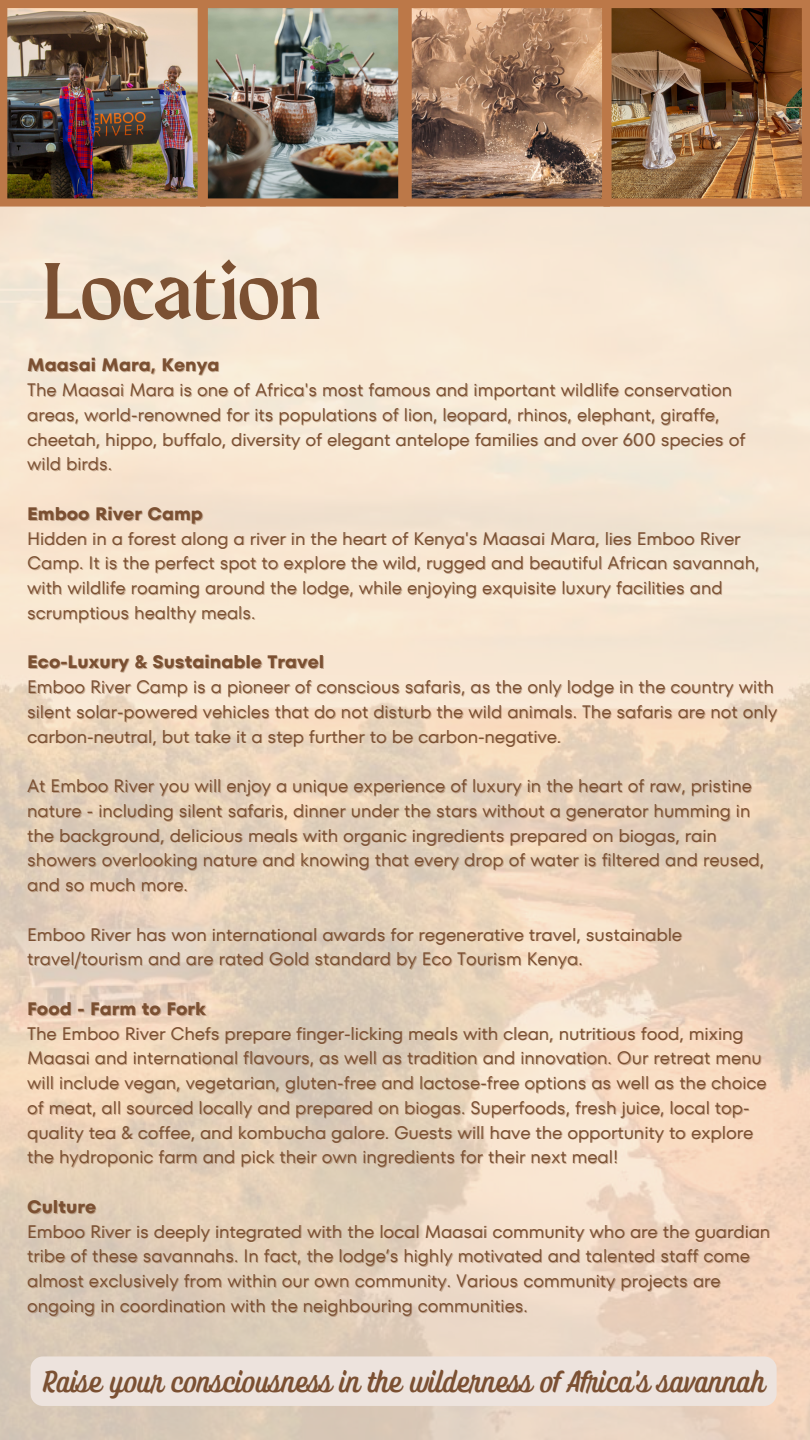
<style>
.page{position:relative;width:810px;height:1440px;background:#fff}
.page>*{position:absolute;margin:0;border:0;box-sizing:border-box;transform-origin:0 0}
.t1{font:80px "Maragsa Display";color:#7b5032}
.t2{font:30px "Ayr Tropika Island Script Casual";color:#7b5032}
.t3{font:18px/24.8px "TT Fors";color:#7b5032}
.t4{font:700 18px "TT Fors";color:#7b5032}
</style>
<div class="page">
<hr style="left:0;top:289px;width:144px;height:2px;background:#f8ebdb">
<hr style="left:0;top:301px;width:144px;height:2px;background:#f8ebdb">
<img style="left:0;top:0;width:810px;height:207px">
<div style="left:31px;top:1356px;width:746px;height:50px;background:#ede3dd;border-radius:12px"></div>
<h1 class="t1" style="left:43px;top:257px;width:279px">Location</h1>
<p class="t4" style="left:27px;top:353px;width:194px">Maasai Mara, Kenya</p>
<p class="t3" style="left:27px;top:377px;width:720px">The Maasai Mara is one of Africa's most famous and important wildlife conservation areas, world-renowned for its populations of lion, leopard, rhinos, elephant, giraffe, cheetah, hippo, buffalo, diversity of elegant antelope families and over 600 species of wild birds.</p>
<p class="t4" style="left:27px;top:501px;width:177px">Emboo River Camp</p>
<p class="t3" style="left:27px;top:526px;width:734px">Hidden in a forest along a river in the heart of Kenya's Maasai Mara, lies Emboo River Camp. It is the perfect spot to explore the wild, rugged and beautiful African savannah, with wildlife roaming around the lodge, while enjoying exquisite luxury facilities and scrumptious healthy meals.</p>
<p class="t4" style="left:27px;top:650px;width:299px">Eco-Luxury &amp; Sustainable Travel</p>
<p class="t3" style="left:27px;top:674px;width:752px">Emboo River Camp is a pioneer of conscious safaris, as the only lodge in the country with silent solar-powered vehicles that do not disturb the wild animals. The safaris are not only carbon-neutral, but take it a step further to be carbon-negative.</p>
<p class="t3" style="left:27px;top:773px;width:738px">At Emboo River you will enjoy a unique experience of luxury in the heart of raw, pristine nature - including silent safaris, dinner under the stars without a generator humming in the background, delicious meals with organic ingredients prepared on biogas, rain showers overlooking nature and knowing that every drop of water is filtered and reused, and so much more.</p>
<p class="t3" style="left:27px;top:922px;width:656px">Emboo River has won international awards for regenerative travel, sustainable travel/tourism and are rated Gold standard by Eco Tourism Kenya.</p>
<p class="t4" style="left:27px;top:996px;width:180px">Food - Farm to Fork</p>
<p class="t3" style="left:27px;top:1021px;width:741px">The Emboo River Chefs prepare finger-licking meals with clean, nutritious food, mixing Maasai and international flavours, as well as tradition and innovation. Our retreat menu will include vegan, vegetarian, gluten-free and lactose-free options as well as the choice of meat, all sourced locally and prepared on biogas. Superfoods, fresh juice, local top&shy;quality tea &amp; coffee, and kombucha galore. Guests will have the opportunity to explore the hydroponic farm and pick their own ingredients for their next meal!</p>
<p class="t4" style="left:27px;top:1194px;width:70px">Culture</p>
<p class="t3" style="left:27px;top:1219px;width:745px">Emboo River is deeply integrated with the local Maasai community who are the guardian tribe of these savannahs. In fact, the lodge’s highly motivated and talented staff come almost exclusively from within our own community. Various community projects are ongoing in coordination with the neighbouring communities.</p>
<h2 class="t2" style="left:43px;top:1362px;width:724px">Raise your consciousness in the wilderness of Africa's savannah</h2>
</div>
